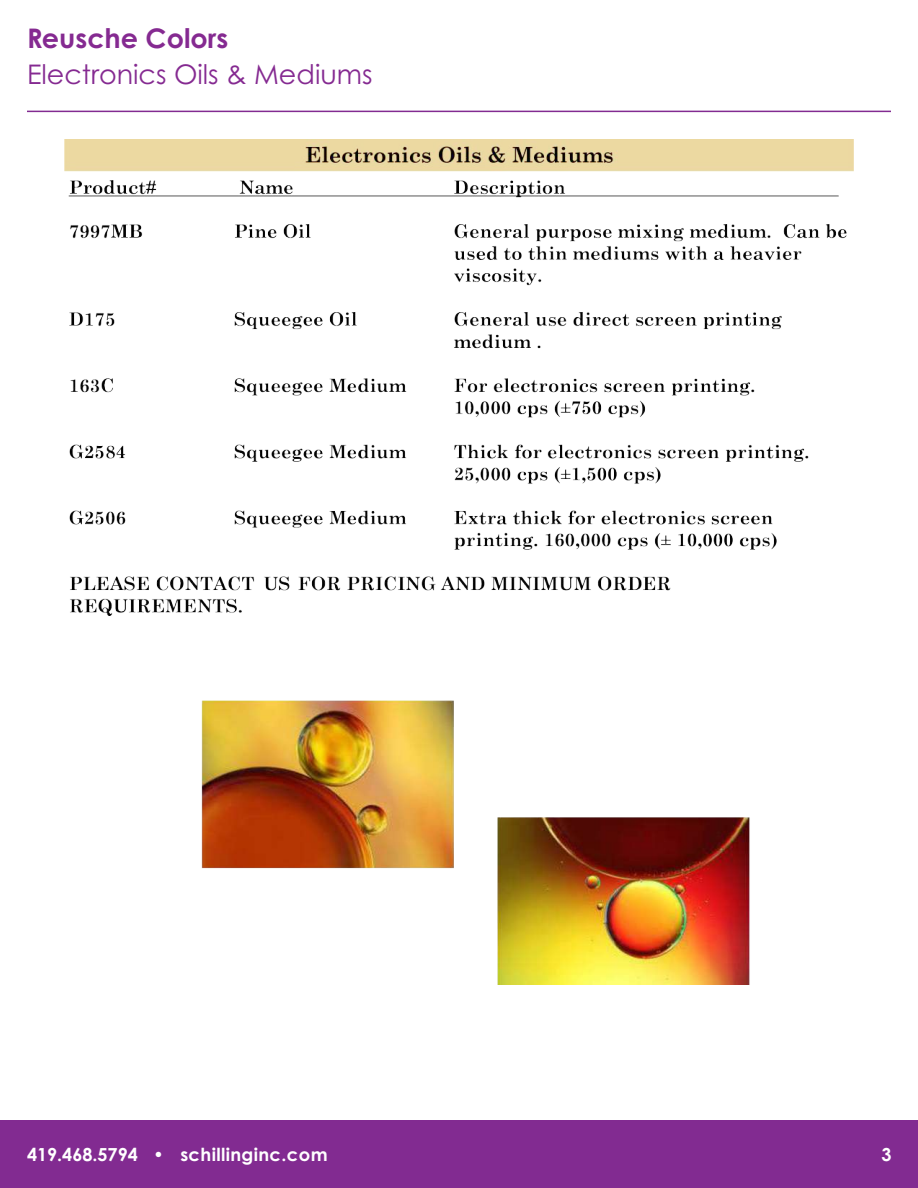
<style>
.page{position:relative;width:918px;height:1188px;background:#fff}
.page>*{position:absolute;margin:0;border:0;box-sizing:border-box;transform-origin:0 0}
.t1{font:27px "Century Gothic Pro";color:#852a91}
.t2{font:700 27px "Century Gothic Pro";color:#852a91}
.t3{font:700 18px "Century Gothic Pro";letter-spacing:.02em;color:#fff}
</style>
<div class="page">
<div style="left:0;top:1121px;width:918px;height:67px;background:#822b91"></div>
<img style="left:64px;top:139px;width:790px;height:845px">
<hr style="left:27px;top:111px;width:864px;height:1px;background:#822b91">
<h1 class="t2" style="left:27px;top:21px;width:203px">Reusche Colors</h1>
<h1 class="t1" style="left:27px;top:57px;width:347px">Electronics Oils &amp; Mediums</h1>
<p class="t3" style="left:27px;top:1143px;width:302px">419.468.5794 • schillinginc.com</p>
<p class="t3" style="left:881px;top:1143px;width:12px">3</p>
</div>
